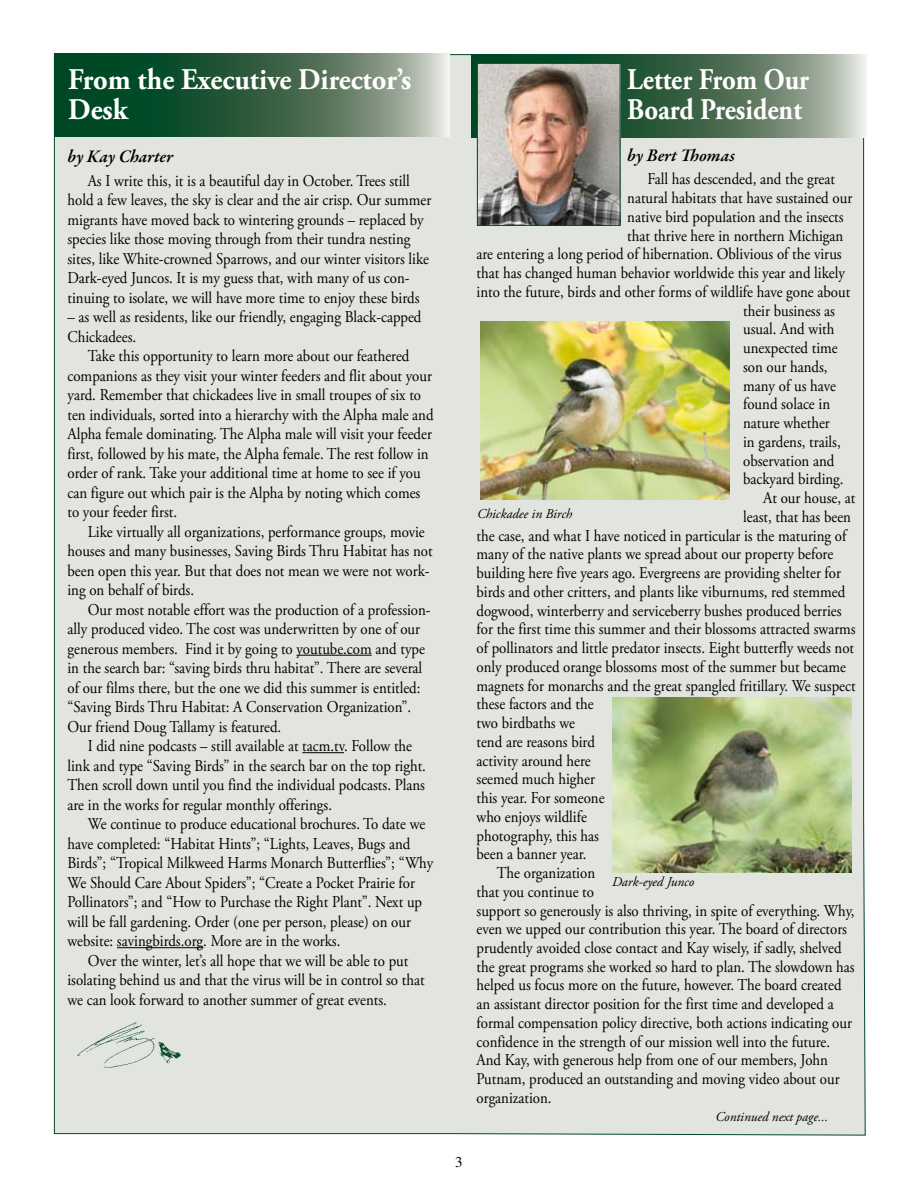
<style>
.page{position:relative;width:918px;height:1188px;background:#fff}
.page>*{position:absolute;margin:0;border:0;box-sizing:border-box;transform-origin:0 0}
.t1{font:700 30px/30px "Adobe Garamond Pro";color:#fff;scale:.95 1}
.t2{font:700 30px/30px "Adobe Garamond Pro";color:#fff;scale:.89 1}
.t3{font:italic 600 18px "Garamond Premr Pro";color:#000}
.t4{font:16.5px/19.5px "Adobe Garamond Pro";color:#000;scale:.9 1}
.t5{font:15px "Times";color:#000}
.t6{font:italic 13.5px "Adobe Garamond Pro";color:#000}
</style>
<div class="page">
<div style="left:54px;top:54px;width:812px;height:1082px;background:#e1e4df"></div>
<hr style="left:297px;top:655px;width:75px;height:1px;background:#000">
<hr style="left:302px;top:752px;width:42px;height:1px;background:#000">
<hr style="left:117px;top:947px;width:86px;height:1px;background:#000">
<svg style="left:55px;top:53px;width:395px;height:83px;background:#416d51"></svg>
<svg style="left:159px;top:1042px;width:22px;height:21px"></svg>
<svg style="left:471px;top:54px;width:395px;height:84px;background:#5e7d65"></svg>
<img style="left:479px;top:65px;width:139px;height:159px">
<div style="left:477px;top:63px;width:143px;height:163px;border:1px solid #004824"></div>
<img style="left:75px;top:1019px;width:84px;height:51px">
<img style="left:480px;top:321px;width:250px;height:178px">
<img style="left:612px;top:698px;width:240px;height:175px">
<h1 class="t1" style="left:68px;top:65px;width:363px">From the Executive Director’s<br>Desk</h1>
<h1 class="t2" style="left:627px;top:65px;width:206px">Letter From Our<br>Board President</h1>
<p class="t3" style="left:627px;top:144px;width:109px">by Bert Thomas</p>
<p class="t4" style="left:647px;top:170px;width:210px">Fall has descended, and the great</p>
<p class="t4" style="left:627px;top:189px;width:252px">natural habitats that have sustained our</p>
<p class="t4" style="left:627px;top:208px;width:242px">native bird population and the insects</p>
<p class="t4" style="left:627px;top:226px;width:242px">that thrive here in northern Michigan</p>
<p class="t4" style="left:477px;top:245px;width:407px">are entering a long period of hibernation. Oblivious of the virus</p>
<p class="t4" style="left:477px;top:264px;width:411px">that has changed human behavior worldwide this year and likely</p>
<p class="t4" style="left:477px;top:283px;width:417px">into the future, birds and other forms of wildlife have gone about</p>
<p class="t4" style="left:743px;top:301px;width:104px">their business as</p>
<p class="t4" style="left:743px;top:320px;width:103px">usual. And with</p>
<p class="t4" style="left:743px;top:339px;width:107px">unexpected time</p>
<p class="t4" style="left:743px;top:358px;width:95px">son our hands,</p>
<p class="t4" style="left:743px;top:376px;width:105px">many of us have</p>
<p class="t4" style="left:743px;top:395px;width:98px">found solace in</p>
<p class="t4" style="left:743px;top:414px;width:98px">nature whether</p>
<p class="t4" style="left:743px;top:433px;width:110px">in gardens, trails,</p>
<p class="t4" style="left:743px;top:451px;width:103px">observation and</p>
<p class="t4" style="left:743px;top:470px;width:113px">backyard birding.</p>
<p class="t4" style="left:763px;top:489px;width:104px">At our house, at</p>
<p class="t4" style="left:743px;top:507px;width:121px">least, that has been</p>
<p class="t4" style="left:477px;top:526px;width:413px">the case, and what I have noticed in particular is the maturing of</p>
<p class="t4" style="left:477px;top:545px;width:398px">many of the native plants we spread about our property before</p>
<p class="t4" style="left:477px;top:564px;width:407px">building here five years ago. Evergreens are providing shelter for</p>
<p class="t4" style="left:477px;top:582px;width:411px">birds and other critters, and plants like viburnums, red stemmed</p>
<p class="t4" style="left:477px;top:601px;width:407px">dogwood, winterberry and serviceberry bushes produced berries</p>
<p class="t4" style="left:477px;top:620px;width:423px">for the first time this summer and their blossoms attracted swarms</p>
<p class="t4" style="left:477px;top:639px;width:421px">of pollinators and little predator insects. Eight butterfly weeds not</p>
<p class="t4" style="left:477px;top:657px;width:412px">only produced orange blossoms most of the summer but became</p>
<p class="t4" style="left:477px;top:676px;width:423px">magnets for monarchs and the great spangled fritillary. We suspect</p>
<p class="t4" style="left:477px;top:695px;width:132px">these factors and the</p>
<p class="t4" style="left:477px;top:714px;width:111px">two birdbaths we</p>
<p class="t4" style="left:477px;top:732px;width:133px">tend are reasons bird</p>
<p class="t4" style="left:477px;top:751px;width:128px">activity around here</p>
<p class="t4" style="left:477px;top:770px;width:133px">seemed much higher</p>
<p class="t4" style="left:477px;top:789px;width:144px">this year. For someone</p>
<p class="t4" style="left:477px;top:807px;width:124px">who enjoys wildlife</p>
<p class="t4" style="left:477px;top:826px;width:138px">photography, this has</p>
<p class="t4" style="left:477px;top:845px;width:124px">been a banner year.</p>
<p class="t4" style="left:497px;top:864px;width:111px">The organization</p>
<p class="t4" style="left:477px;top:882px;width:132px">that you continue to</p>
<p class="t4" style="left:477px;top:901px;width:422px">support so generously is also thriving, in spite of everything. Why,</p>
<p class="t4" style="left:477px;top:920px;width:413px">even we upped our contribution this year. The board of directors</p>
<p class="t4" style="left:477px;top:939px;width:407px">prudently avoided close contact and Kay wisely, if sadly, shelved</p>
<p class="t4" style="left:477px;top:957px;width:422px">the great programs she worked so hard to plan. The slowdown has</p>
<p class="t4" style="left:477px;top:976px;width:407px">helped us focus more on the future, however. The board created</p>
<p class="t4" style="left:477px;top:995px;width:398px">an assistant director position for the first time and developed a</p>
<p class="t4" style="left:477px;top:1014px;width:419px">formal compensation policy directive, both actions indicating our</p>
<p class="t4" style="left:477px;top:1032px;width:394px">confidence in the strength of our mission well into the future.</p>
<p class="t4" style="left:477px;top:1051px;width:392px">And Kay, with generous help from one of our members, John</p>
<p class="t4" style="left:477px;top:1070px;width:405px">Putnam, produced an outstanding and moving video about our</p>
<p class="t4" style="left:477px;top:1089px;width:85px">organization.</p>
<p class="t3" style="left:68px;top:145px;width:107px">by Kay Charter</p>
<p class="t4" style="left:68px;top:171px;width:406px;text-indent:20px">As I write this, it is a beautiful day in October. Trees still hold a few leaves, the sky is clear and the air crisp. Our summer migrants have moved back to wintering grounds – replaced by species like those moving through from their tundra nesting sites, like White-crowned Sparrows, and our winter visitors like Dark-eyed Juncos. It is my guess that, with many of us con&shy;tinuing to isolate, we will have more time to enjoy these birds</p>
<p class="t4" style="left:68px;top:308px;width:395px">– as well as residents, like our friendly, engaging Black-capped<br>Chickadees.</p>
<p class="t4" style="left:68px;top:347px;width:408px;text-indent:20px">Take this opportunity to learn more about our feathered companions as they visit your winter feeders and flit about your yard. Remember that chickadees live in small troupes of six to ten individuals, sorted into a hierarchy with the Alpha male and Alpha female dominating. The Alpha male will visit your feeder first, followed by his mate, the Alpha female. The rest follow in order of rank. Take your additional time at home to see if you can figure out which pair is the Alpha by noting which comes to your feeder first.</p>
<p class="t4" style="left:68px;top:522px;width:407px;text-indent:20px">Like virtually all organizations, performance groups, movie houses and many businesses, Saving Birds Thru Habitat has not been open this year. But that does not mean we were not work&shy;ing on behalf of birds.</p>
<p class="t4" style="left:68px;top:600px;width:405px;text-indent:20px">Our most notable effort was the production of a profession&shy;ally produced video. The cost was underwritten by one of our generous members. Find it by going to youtube.com and type in the search bar: “saving birds thru habitat”. There are several of our films there, but the one we did this summer is entitled: “Saving Birds Thru Habitat: A Conservation Organization”.<br>Our friend Doug Tallamy is featured.</p>
<p class="t4" style="left:67px;top:737px;width:400px;text-indent:20px">I did nine podcasts – still available at tacm.tv. Follow the link and type “Saving Birds” in the search bar on the top right.<br>Then scroll down until you find the individual podcasts. Plans are in the works for regular monthly offerings.</p>
<p class="t4" style="left:88px;top:815px;width:377px">We continue to produce educational brochures. To date we</p>
<p class="t4" style="left:67px;top:834px;width:382px">have completed: “Habitat Hints”; “Lights, Leaves, Bugs and</p>
<p class="t4" style="left:67px;top:854px;width:408px">Birds”; “Tropical Milkweed Harms Monarch Butterflies”; “Why</p>
<p class="t4" style="left:67px;top:873px;width:388px">We Should Care About Spiders”; “Create a Pocket Prairie for</p>
<p class="t4" style="left:67px;top:893px;width:396px">Pollinators”; and “How to Purchase the Right Plant”. Next up</p>
<p class="t4" style="left:67px;top:912px;width:383px">will be fall gardening. Order (one per person, please) on our</p>
<p class="t4" style="left:67px;top:932px;width:305px">website: savingbirds.org. More are in the works.</p>
<p class="t4" style="left:88px;top:951px;width:358px">Over the winter, let’s all hope that we will be able to put</p>
<p class="t4" style="left:67px;top:971px;width:398px">isolating behind us and that the virus will be in control so that</p>
<p class="t4" style="left:67px;top:990px;width:357px">we can look forward to another summer of great events.</p>
<p class="t6" style="left:477px;top:505px;width:97px">Chickadee in Birch</p>
<p class="t6" style="left:612px;top:873px;width:84px">Dark-eyed Junco</p>
<p class="t5" style="left:455px;top:1153px;width:9px">3</p>
<p class="t6" style="left:716px;top:1109px;width:114px">Continued next page...</p>
</div>
